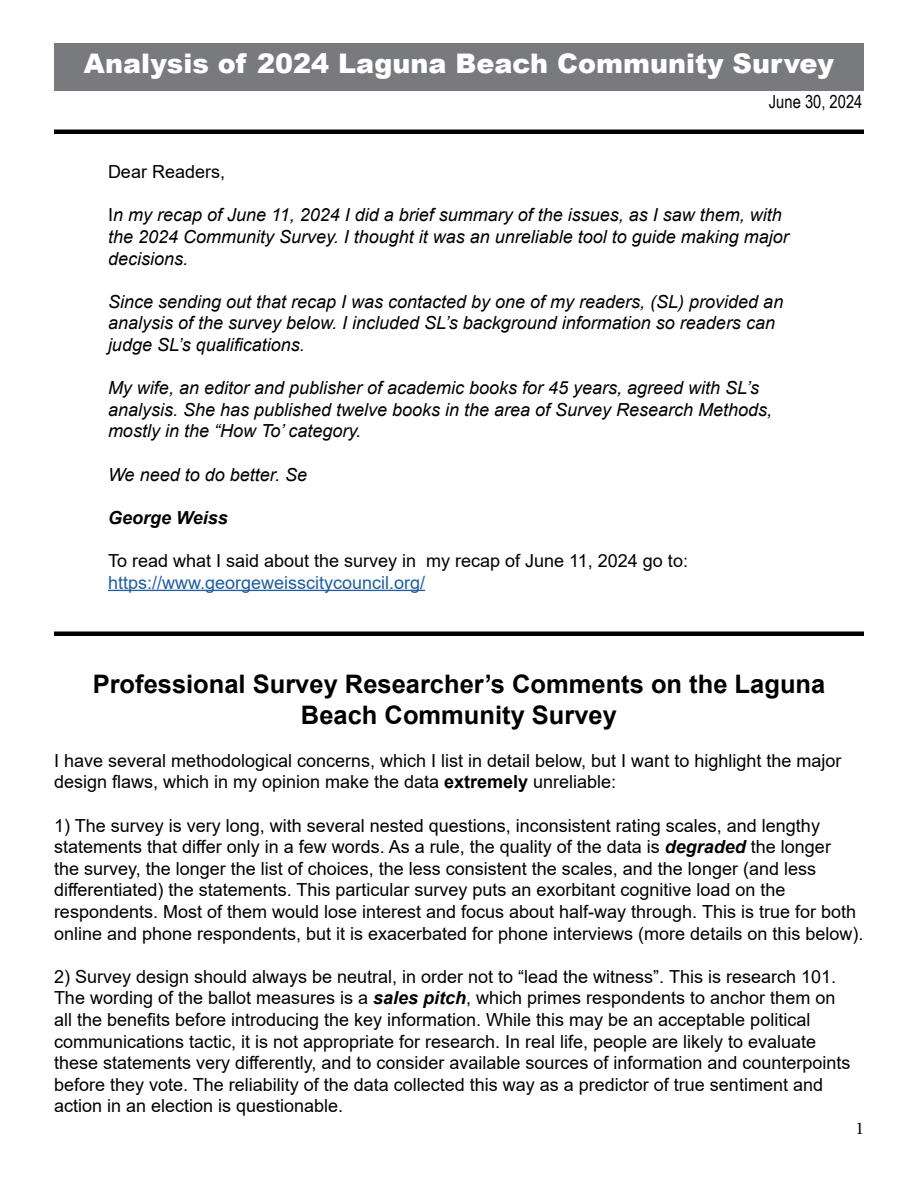
<style>
.page{position:relative;width:918px;height:1188px;background:#fff}
.page>*{position:absolute;margin:0;border:0;box-sizing:border-box;transform-origin:0 0}
.t1{font:900 27px "Arial";color:#fff}
.t2{font:700 25.5px/30.6px "Arial";color:#000;text-align:center}
.t3{font:18px/21.6px "Arial";color:#000}
.t4{font:italic 18px/21.6px "Arial";color:#000}
.t5{font:18px "Arial";color:#215e9e}
.t6{font:18px "Arial Narrow";color:#000}
.t7{font:italic 700 18px "Arial";color:#000}
.t8{font:18px "Minion Pro";color:#000}
.s1{font-style:normal}
.s2{font-weight:700}
.s3{font-weight:700;font-style:italic}
</style>
<div class="page">
<div style="left:54px;top:44px;width:810px;height:47px;background:#797a7d"></div>
<hr style="left:54px;top:130px;width:810px;height:4px;background:#000">
<hr style="left:54px;top:632px;width:810px;height:4px;background:#000">
<hr style="left:108px;top:590px;width:317px;height:1px;background:#215e9e">
<h1 class="t1" style="left:84px;top:44px;width:752px">Analysis of 2024 Laguna Beach Community Survey</h1>
<p class="t6" style="left:769px;top:89px;width:95px">June 30, 2024</p>
<p class="t3" style="left:108px;top:161px;width:119px">Dear Readers,</p>
<p class="t4" style="left:108px;top:204px;width:682px"><span class="s1">I</span>n my recap of June 11, 2024 I did a brief summary of the issues, as I saw them, with the 2024 Community Survey. I thought it was an unreliable tool to guide making major decisions.</p>
<p class="t4" style="left:108px;top:291px;width:677px">Since sending out that recap I was contacted by one of my readers, (SL) provided an analysis of the survey below. I included SL’s background information so readers can judge SL’s qualifications.</p>
<p class="t4" style="left:108px;top:377px;width:666px">My wife, an editor and publisher of academic books for 45 years, agreed with SL’s analysis. She has published twelve books in the area of Survey Research Methods, mostly in the “How To’ category.</p>
<p class="t4" style="left:108px;top:464px;width:201px">We need to do better. Se</p>
<p class="t7" style="left:108px;top:505px;width:121px">George Weiss</p>
<p class="t3" style="left:108px;top:550px;width:582px">To read what I said about the survey in my recap of June 11, 2024 go to:</p>
<p class="t5" style="left:108px;top:570px;width:319px">https://www.georgeweisscitycouncil.org/</p>
<h2 class="t2" style="left:93px;top:669px;width:734px">Professional Survey Researcher’s Comments on the Laguna<br>Beach Community Survey</h2>
<p class="t3" style="left:54px;top:749px;width:789px">I have several methodological concerns, which I list in detail below, but I want to highlight the major design flaws, which in my opinion make the data <span class="s2">extremely</span> unreliable:</p>
<p class="t3" style="left:54px;top:814px;width:811px">1) The survey is very long, with several nested questions, inconsistent rating scales, and lengthy statements that differ only in a few words. As a rule, the quality of the data is <span class="s3">degraded</span> the longer<br>the survey, the longer the list of choices, the less consistent the scales, and the longer (and less differentiated) the statements. This particular survey puts an exorbitant cognitive load on the respondents. Most of them would lose interest and focus about half-way through. This is true for both online and phone respondents, but it is exacerbated for phone interviews (more details on this below).</p>
<p class="t3" style="left:54px;top:965px;width:798px">2) Survey design should always be neutral, in order not to “lead the witness”. This is research 101.<br>The wording of the ballot measures is a <span class="s3">sales pitch</span>, which primes respondents to anchor them on all the benefits before introducing the key information. While this may be an acceptable political communications tactic, it is not appropriate for research. In real life, people are likely to evaluate these statements very differently, and to consider available sources of information and counterpoints before they vote. The reliability of the data collected this way as a predictor of true sentiment and action in an election is questionable.</p>
<p class="t8" style="left:855px;top:1116px;width:10px">1</p>
</div>
